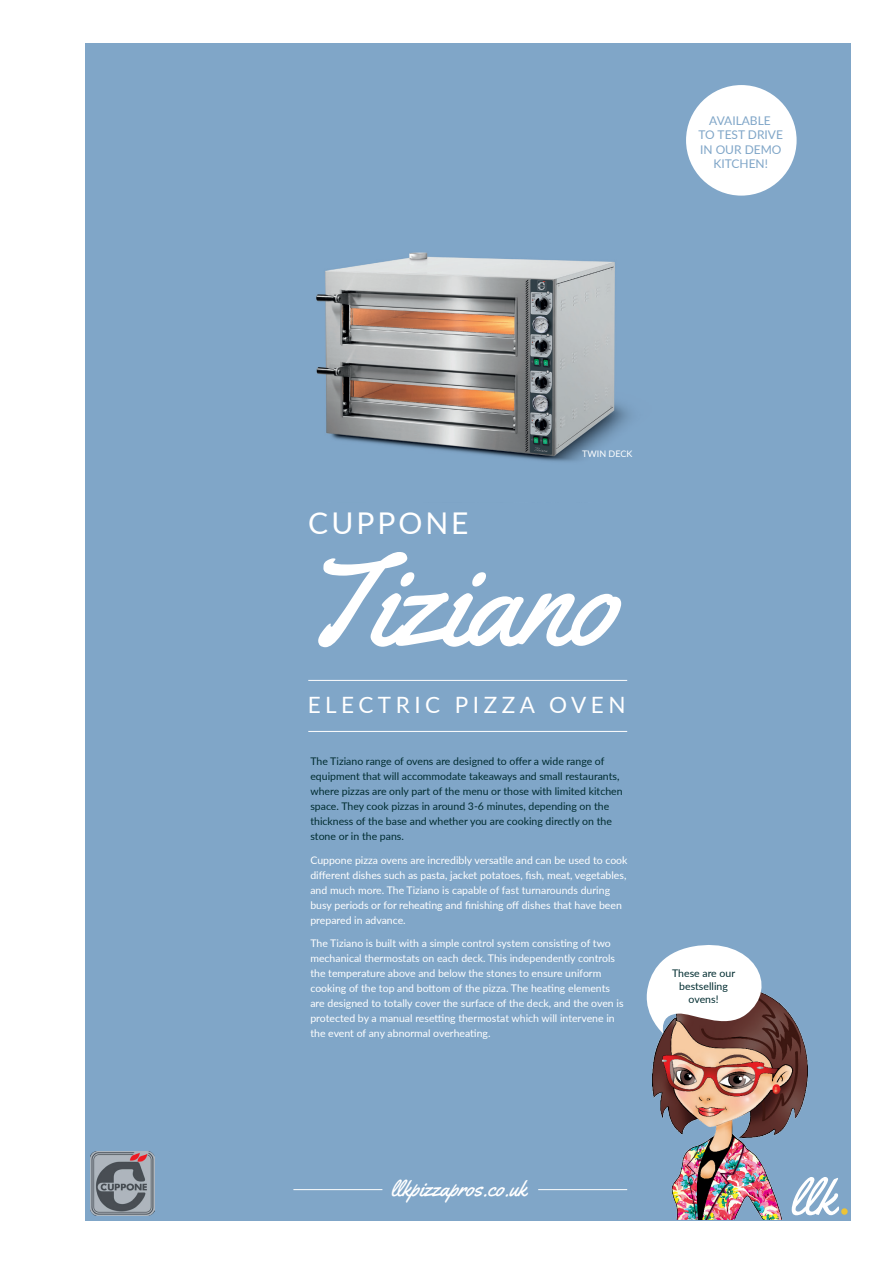
<style>
.page{position:relative;width:893px;height:1263px;background:#fff}
.page>*{position:absolute;margin:0;border:0;box-sizing:border-box;transform-origin:0 0}
.t1{font:127.5px "Yellowtail";color:#fff}
.t2{font:51px "Yellowtail";color:#fff}
.t3{font:30px "Lato";letter-spacing:.1em;color:#fff}
.t4{font:22.5px "Yellowtail";color:#fff}
.t5{font:22.5px "Lato";letter-spacing:.2em;color:#fff}
.t6{font:12px/14.4px "Lato";color:#80a6c8;text-align:center}
.t7{font:10.5px/15px "Lato";color:#fff}
.t8{font:10.5px/15px "Lato";color:#002c30;text-align:center}
.t9{font:9px "Lato";color:#fff}
.s1{font-family:"Lato";color:#ecc337}
</style>
<div class="page">
<div style="left:85px;top:43px;width:765px;height:1177px;background:#80a6c8"></div>
<img style="left:316px;top:252px;width:314px;height:210px">
<hr style="left:293px;top:1189px;width:89px;height:1px;background:#fff">
<hr style="left:538px;top:1189px;width:89px;height:1px;background:#fff">
<img style="left:652px;top:1006px;width:156px;height:213px">
<svg style="left:646px;top:945px;width:136px;height:88px"></svg>
<hr style="left:308px;top:680px;width:319px;height:1px;background:#fff">
<hr style="left:308px;top:731px;width:319px;height:1px;background:#fff">
<div style="left:686px;top:85px;width:111px;height:111px;background:#fff;border-radius:50%"></div>
<img style="left:91px;top:1151px;width:63px;height:64px">
<p class="t6" style="left:699px;top:113px;width:86px">AVAILABLE<br>TO TEST DRIVE<br>IN OUR DEMO<br>KITCHEN!</p>
<p class="t3" style="left:308px;top:502px;width:162px">CUPPONE</p>
<p class="t9" style="left:582px;top:447px;width:52px">TWIN DECK</p>
<p class="t1" style="left:298px;top:520px;width:320px">Tiziano</p>
<p class="t5" style="left:308px;top:689px;width:319px">ELECTRIC PIZZA OVEN</p>
<p class="t8" style="left:310px;top:754px;width:314px;text-align:left">The Tiziano range of ovens are designed to offer a wide range of equipment that will accommodate takeaways and small restaurants, where pizzas are only part of the menu or those with limited kitchen space. They cook pizzas in around 3-6 minutes, depending on the thickness of the base and whether you are cooking directly on the stone or in the pans.</p>
<p class="t7" style="left:310px;top:852px;width:319px">Cuppone pizza ovens are incredibly versatile and can be used to cook different dishes such as pasta, jacket potatoes, fish, meat, vegetables, and much more. The Tiziano is capable of fast turnarounds during busy periods or for reheating and finishing off dishes that have been prepared in advance.</p>
<p class="t7" style="left:310px;top:936px;width:315px">The Tiziano is built with a simple control system consisting of two mechanical thermostats on each deck. This independently controls the temperature above and below the stones to ensure uniform cooking of the top and bottom of the pizza. The heating elements are designed to totally cover the surface of the deck, and the oven is protected by a manual resetting thermostat which will intervene in the event of any abnormal overheating.</p>
<p class="t8" style="left:672px;top:967px;width:64px;line-height:12.6px">These are our bestselling ovens!</p>
<p class="t4" style="left:391px;top:1174px;width:137px">llkpizzapros.co.uk</p>
<p class="t2" style="left:789px;top:1165px;width:63px">llk <span class="s1">.</span></p>
</div>
